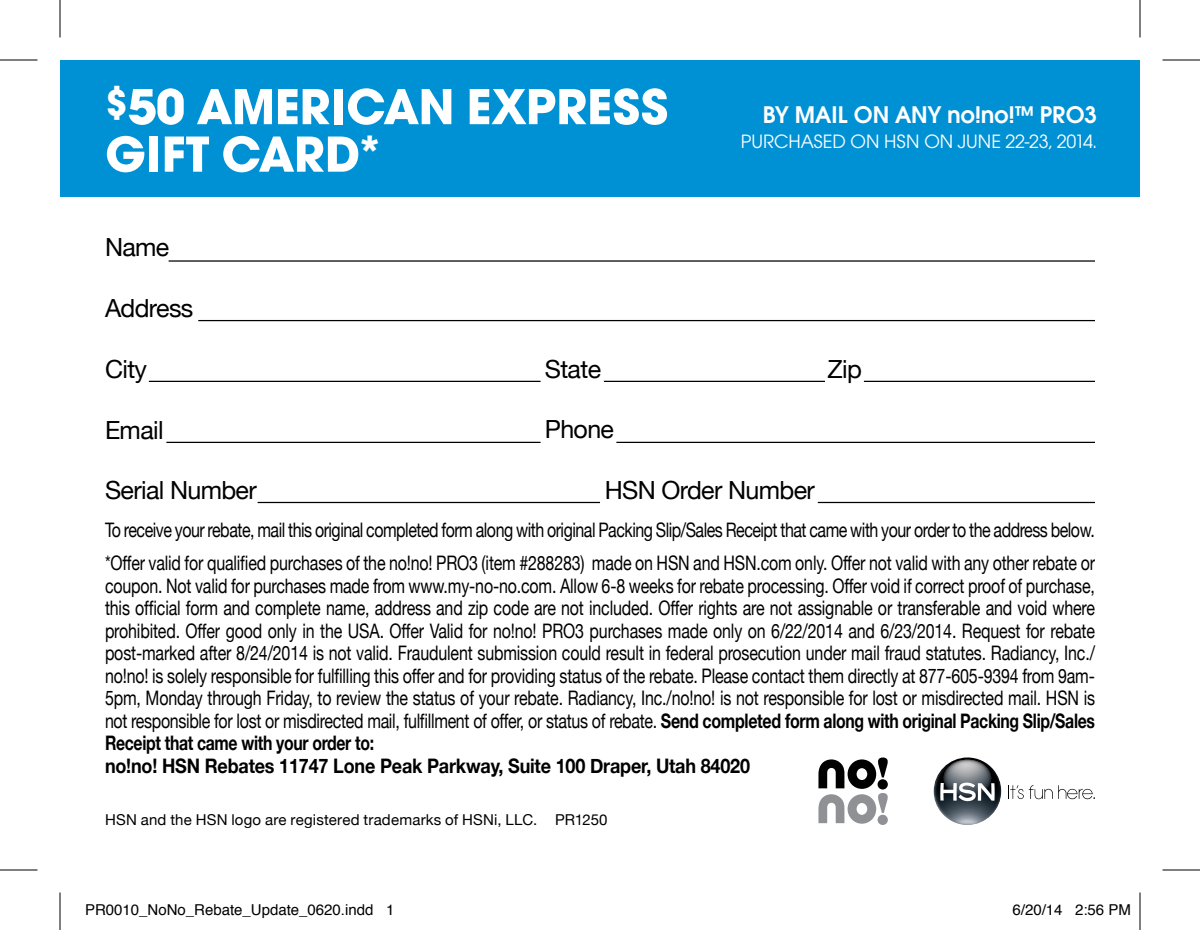
<style>
.page{position:relative;width:1200px;height:930px;background:#fff}
.page>*{position:absolute;margin:0;border:0;box-sizing:border-box;transform-origin:0 0}
.t1{font:700 52.5px/47.5px "Avalon";color:#fff}
.t2{font:25px "Helvetica Neue";letter-spacing:-.025em;color:#000}
.t3{font:600 25px "Avalon";color:#fff}
.t4{font:20px/22.5px "Helvetica Neue";letter-spacing:-.01em;color:#000;scale:.8 1}
.t5{font:20px/33.5px "Helvetica Neue";letter-spacing:-.03em;color:#000;scale:.8 1}
.t6{font:20px "Avalon";color:#fff}
.t7{font:15px "Helvetica Neue";letter-spacing:.015em;color:#000}
.t8{font:15px "Helvetica";color:#000}
.s1{font-size:42.5px}
.s2{font-weight:700}
</style>
<div class="page">
<div style="left:60px;top:60px;width:1080px;height:137px;background:#0091d5"></div>
<hr style="left:169px;top:260px;width:926px;height:2px;background:#000">
<hr style="left:198px;top:320px;width:897px;height:1px;background:#000">
<hr style="left:258px;top:502px;width:342px;height:1px;background:#000">
<hr style="left:166px;top:442px;width:375px;height:1px;background:#000">
<hr style="left:616px;top:442px;width:479px;height:1px;background:#000">
<hr style="left:149px;top:381px;width:392px;height:1px;background:#000">
<hr style="left:604px;top:381px;width:221px;height:1px;background:#000">
<hr style="left:864px;top:381px;width:231px;height:1px;background:#000">
<svg style="left:934px;top:758px;width:67px;height:67px"></svg>
<svg style="left:1008px;top:785px;width:87px;height:14px"></svg>
<svg style="left:818px;top:758px;width:70px;height:66px"></svg>
<hr style="left:818px;top:502px;width:277px;height:1px;background:#000">
<svg style="left:0;top:59px;width:38px;height:1px"></svg>
<svg style="left:1162px;top:59px;width:38px;height:1px"></svg>
<svg style="left:0;top:869px;width:38px;height:1px"></svg>
<svg style="left:1162px;top:869px;width:38px;height:1px"></svg>
<svg style="left:59px;top:0;width:1px;height:38px"></svg>
<svg style="left:59px;top:892px;width:1px;height:38px"></svg>
<svg style="left:1139px;top:0;width:1px;height:38px"></svg>
<svg style="left:1139px;top:892px;width:1px;height:38px"></svg>
<hr style="left:0;top:60px;width:38px;height:1px;background:#000">
<hr style="left:1162px;top:60px;width:38px;height:1px;background:#000">
<hr style="left:0;top:870px;width:38px;height:1px;background:#000">
<hr style="left:1162px;top:870px;width:38px;height:1px;background:#000">
<hr style="left:60px;top:0;width:1px;height:38px;background:#000">
<hr style="left:60px;top:892px;width:1px;height:38px;background:#000">
<hr style="left:1140px;top:0;width:1px;height:38px;background:#000">
<hr style="left:1140px;top:892px;width:1px;height:38px;background:#000">
<h1 class="t1" style="left:105px;top:82px;width:565px"><span class="s1">$</span>50 AMERICAN EXPRESS<br>GIFT CAR</h1>
<h1 class="t1" style="left:325px;top:130px;width:57px">D<span class="s1">*</span></h1>
<p class="t2" style="left:105px;top:229px;width:66px">Name</p>
<p class="t2" style="left:105px;top:290px;width:90px">Address</p>
<p class="t3" style="left:763px;top:100px;width:335px">BY MAIL ON ANY NO!NO!™ PRO3</p>
<p class="t6" style="left:741px;top:129px;width:156px">PURCHASED ON HSN</p>
<p class="t6" style="left:924px;top:129px;width:174px">ON JUNE 22-23, 2014.</p>
<p class="t2" style="left:105px;top:351px;width:44px">City</p>
<p class="t2" style="left:545px;top:351px;width:58px">State</p>
<p class="t2" style="left:827px;top:351px;width:36px">Zip</p>
<p class="t2" style="left:105px;top:412px;width:60px">Email</p>
<p class="t2" style="left:545px;top:411px;width:71px">Phone</p>
<p class="t2" style="left:105px;top:472px;width:153px">Serial Number</p>
<p class="t2" style="left:605px;top:472px;width:212px">HSN Order Number</p>
<p class="t5" style="left:105px;top:514px;width:1239px">To receive your rebate, mail this original completed form along with original Packing Slip/Sales Receipt that came with your order to the address below. *Offer valid for qualified purchases of the no!no! PRO3 (item #288283) made on HSN and HSN.com only. Offer not valid with any other rebate or</p>
<p class="t4" style="left:105px;top:575px;width:1239px">coupon. Not valid for purchases made from www.my-no-no.com. Allow 6-8 weeks for rebate processing. Offer void if correct proof of purchase, this official form and complete name, address and zip code are not included. Offer rights are not assignable or transferable and void where prohibited. Offer good only in the USA. Offer Valid for no!no! PRO3 purchases made only on 6/22/2014 and 6/23/2014. Request for rebate post-marked after 8/24/2014 is not valid. Fraudulent submission could result in federal prosecution under mail fraud statutes. Radiancy, Inc./ no!no! is solely responsible for fulfilling this offer and for providing status of the rebate. Please contact them directly at 877-605-9394 from 9am-5pm, Monday through Friday, to review the status of your rebate. Radiancy, Inc./no!no! is not responsible for lost or misdirected mail. HSN is not responsible for lost or misdirected mail, fulfillment of offer, or status of rebate. <span class="s2">Send completed form along with original Packing Slip/Sales Receipt that came with your order to:<br>no!no! HSN Rebates 11747 Lone Peak Parkway, Suite 100 Draper, Utah 84020</span></p>
<p class="t7" style="left:105px;top:809px;width:504px">HSN and the HSN logo are registered trademarks of HSNi, LLC. PR1250</p>
<p class="t8" style="left:85px;top:898px;width:311px">PR0010_NoNo_Rebate_Update_0620.indd 1</p>
<p class="t8" style="left:1012px;top:898px;width:120px">6/20/14 2:56 PM</p>
</div>
